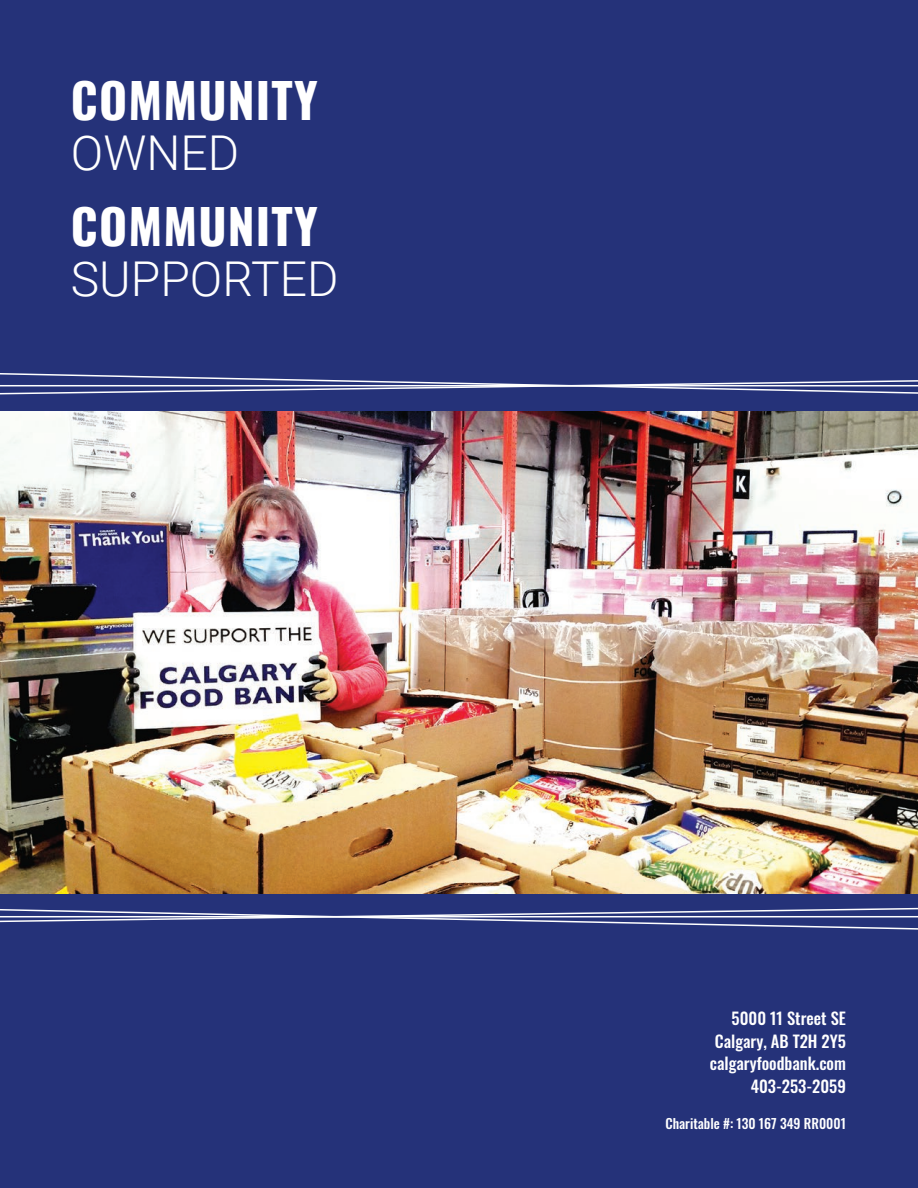
<style>
.page{position:relative;width:918px;height:1188px;background:#253279}
.page>*{position:absolute;margin:0;border:0;box-sizing:border-box;transform-origin:0 0}
.t1{font:700 48px "Oswald";letter-spacing:.025em;color:#fff}
.t2{font:300 48px "Roboto";color:#fff}
.t3{font:500 16.5px/22.5px "Oswald";color:#fff;text-align:right}
.t4{font:500 13.5px "Oswald";color:#fff}
</style>
<div class="page">
<img style="left:0;top:411px;width:918px;height:483px">
<svg style="left:0;top:907px;width:918px;height:23px"></svg>
<svg style="left:0;top:373px;width:918px;height:22px"></svg>
<h1 class="t1" style="left:71px;top:75px;width:248px">COMMUNITY</h1>
<h1 class="t2" style="left:71px;top:119px;width:170px">OWNED</h1>
<h1 class="t1" style="left:71px;top:201px;width:248px">COMMUNITY</h1>
<h1 class="t2" style="left:71px;top:245px;width:269px">SUPPORTED</h1>
<p class="t3" style="left:710px;top:1008px;width:138px">5000 11 Street SE<br>Calgary, AB T2H 2Y5 calgaryfoodbank.com<br>403-253-2059</p>
<p class="t4" style="left:665px;top:1117px;width:182px">Charitable #: 130 167 349 RR0001</p>
</div>
